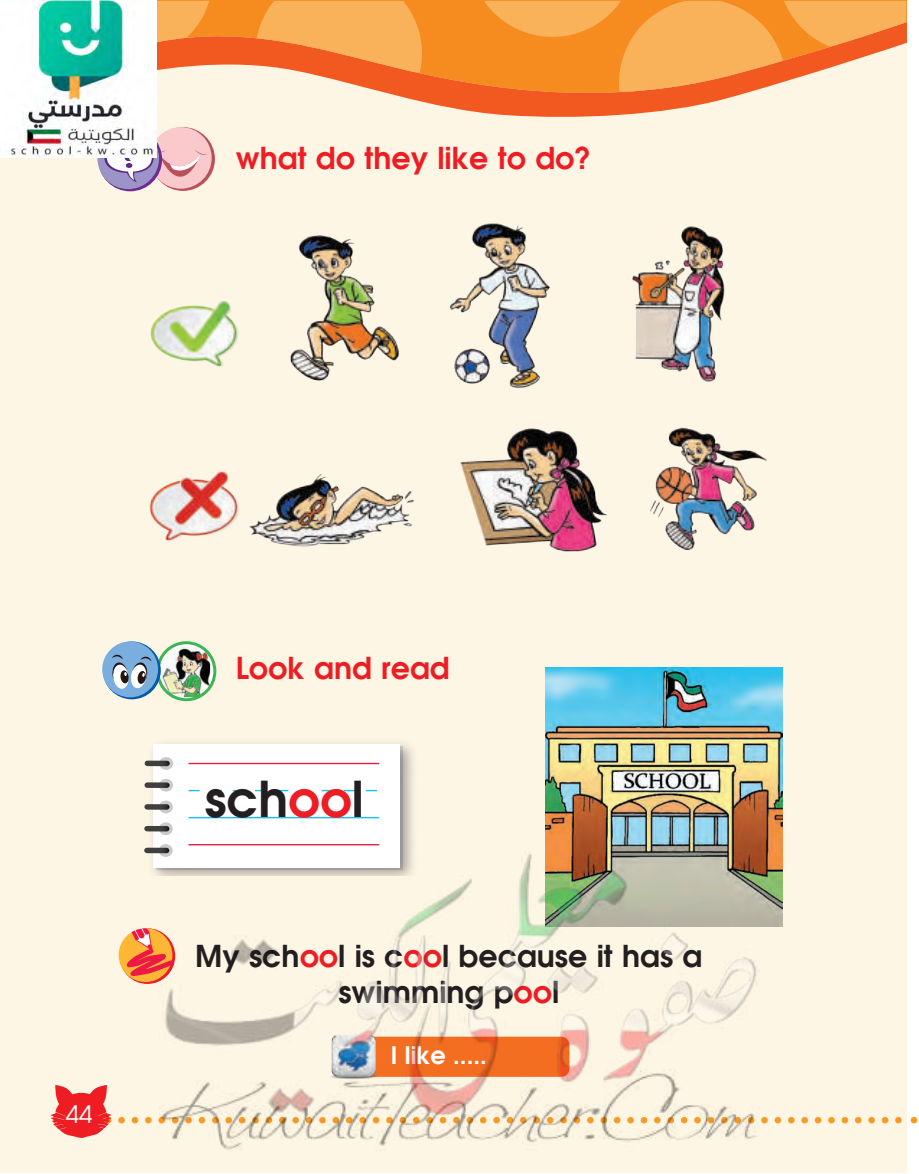
<style>
.page{position:relative;width:919px;height:1174px;background:#fff}
.page>*{position:absolute;margin:0;border:0;box-sizing:border-box;transform-origin:0 0}
.t1{font:700 49.05px "Avian";color:#231f20}
.t2{font:700 30px/36px "Avian";color:#231f20;text-align:center}
.t3{font:700 30px "Avian";color:#ee1d23}
.t4{font:700 24px "Avian";color:#fff}
.t5{font:24px "Avian";color:#fff}
.s1{color:#ee1d23}
</style>
<div class="page">
<div style="left:0;top:1px;width:906px;height:1171px;background:#fef6e5"></div>
<svg style="left:156px;top:1px;width:313px;height:148px"></svg>
<svg style="left:156px;top:1px;width:57px;height:59px;background:#f58e40"></svg>
<svg style="left:255px;top:1px;width:167px;height:118px"></svg>
<svg style="left:469px;top:1px;width:437px;height:116px"></svg>
<svg style="left:151px;top:127px;width:64px;height:64px"></svg>
<div style="left:150px;top:127px;width:62px;height:62px;background:#f9c9cc;border-radius:50%"></div>
<div style="left:97px;top:127px;width:62px;height:62px;background:#9a94c8;border-radius:50%"></div>
<svg style="left:104px;top:138px;width:104px;height:44px"></svg>
<img style="left:113px;top:186px;width:654px;height:366px">
<img style="left:144px;top:743px;width:270px;height:132px">
<div style="left:153px;top:743px;width:247px;height:124px;background:#fff"></div>
<svg style="left:159px;top:844px;width:14px;height:13px"></svg>
<svg style="left:159px;top:822px;width:14px;height:13px"></svg>
<svg style="left:159px;top:800px;width:14px;height:13px"></svg>
<svg style="left:159px;top:779px;width:14px;height:12px"></svg>
<svg style="left:159px;top:757px;width:14px;height:13px"></svg>
<svg style="left:144px;top:847px;width:25px;height:6px"></svg>
<svg style="left:144px;top:826px;width:25px;height:5px"></svg>
<svg style="left:144px;top:804px;width:25px;height:5px"></svg>
<svg style="left:144px;top:782px;width:26px;height:6px"></svg>
<svg style="left:145px;top:760px;width:25px;height:6px"></svg>
<hr style="left:188px;top:763px;width:191px;height:1px;background:#ed1a40">
<svg style="left:188px;top:790px;width:189px;height:1px"></svg>
<hr style="left:188px;top:817px;width:191px;height:1px;background:#15c0f2">
<hr style="left:188px;top:844px;width:191px;height:1px;background:#ed1a40">
<img style="left:545px;top:668px;width:237px;height:258px">
<svg style="left:158px;top:642px;width:57px;height:57px"></svg>
<img style="left:162px;top:647px;width:48px;height:50px">
<div style="left:156px;top:641px;width:60px;height:60px;border:3px solid #3cb654;border-radius:50%"></div>
<svg style="left:103px;top:641px;width:58px;height:58px"></svg>
<div style="left:102px;top:641px;width:56px;height:56px;background:#79aede;border-radius:50%"></div>
<svg style="left:112px;top:654px;width:50px;height:35px"></svg>
<svg style="left:118px;top:928px;width:41px;height:53px;background:#f78f5d"></svg>
<svg style="left:50px;top:1085px;width:868px;height:53px"></svg>
<img style="left:0;top:0;width:156px;height:158px">
<img style="left:159px;top:851px;width:600px;height:299px">
<p class="t3" style="left:236px;top:138px;width:357px">what do they like to do?</p>
<p class="t5" style="left:66px;top:1099px;width:28px">44</p>
<p class="t3" style="left:236px;top:648px;width:216px">Look and read</p>
<h1 class="t1" style="left:205px;top:766px;width:160px">sch<span class="s1">oo</span>l</h1>
<p class="t2" style="left:195px;top:937px;width:508px">My sch<span class="s1">oo</span>l is c<span class="s1">oo</span>l because it has a swimming p<span class="s1">oo</span>l</p>
<p class="t4" style="left:391px;top:1039px;width:97px">I like .....</p>
</div>
